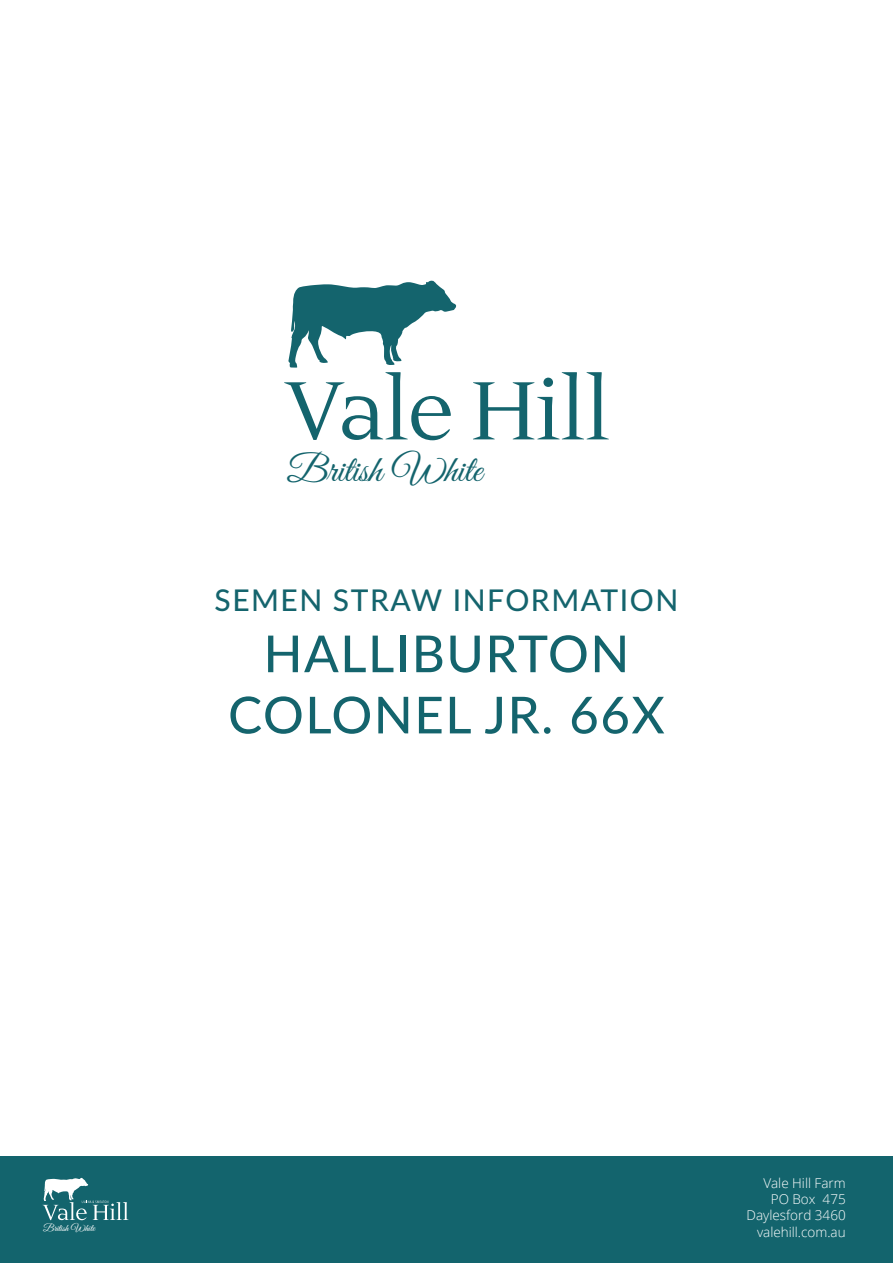
<style>
.page{position:relative;width:893px;height:1263px;background:#fff}
.page>*{position:absolute;margin:0;border:0;box-sizing:border-box;transform-origin:0 0}
.t1{font:500 51px/61.2px "Lato";letter-spacing:.03em;color:#14646d;text-align:center}
.t2{font:37.65px "Great Vibes";color:#14646d;scale:1.04 1}
.t3{font:500 30px "Lato";letter-spacing:.05em;color:#14646d}
.t4{font:300 13.5px/16.2px "Open Sans";color:#fff;text-align:right}
.t5{font:10.05px "Great Vibes";color:#fff;scale:1.04 1}
</style>
<div class="page">
<div style="left:0;top:1156px;width:893px;height:107px;background:#13646d"></div>
<svg style="left:43px;top:1177px;width:86px;height:43px"></svg>
<svg style="left:473px;top:372px;width:136px;height:67px"></svg>
<div style="left:543px;top:378px;width:10px;height:9px;background:#14646d;border-radius:50%"></div>
<svg style="left:284px;top:280px;width:173px;height:160px"></svg>
<h2 class="t2" style="left:287px;top:448px;width:189px">British White</h2>
<h3 class="t3" style="left:215px;top:578px;width:465px">SEMEN STRAW INFORMATION</h3>
<h1 class="t1" style="left:228px;top:621px;width:438px">HALLIBURTON<br>COLONEL JR. 66X</h1>
<p class="t5" style="left:43px;top:1222px;width:51px">British White</p>
<p class="t4" style="left:746px;top:1175px;width:101px">Vale Hill Farm<br>PO Box 475<br>Daylesford 3460 valehill.com.au</p>
</div>
